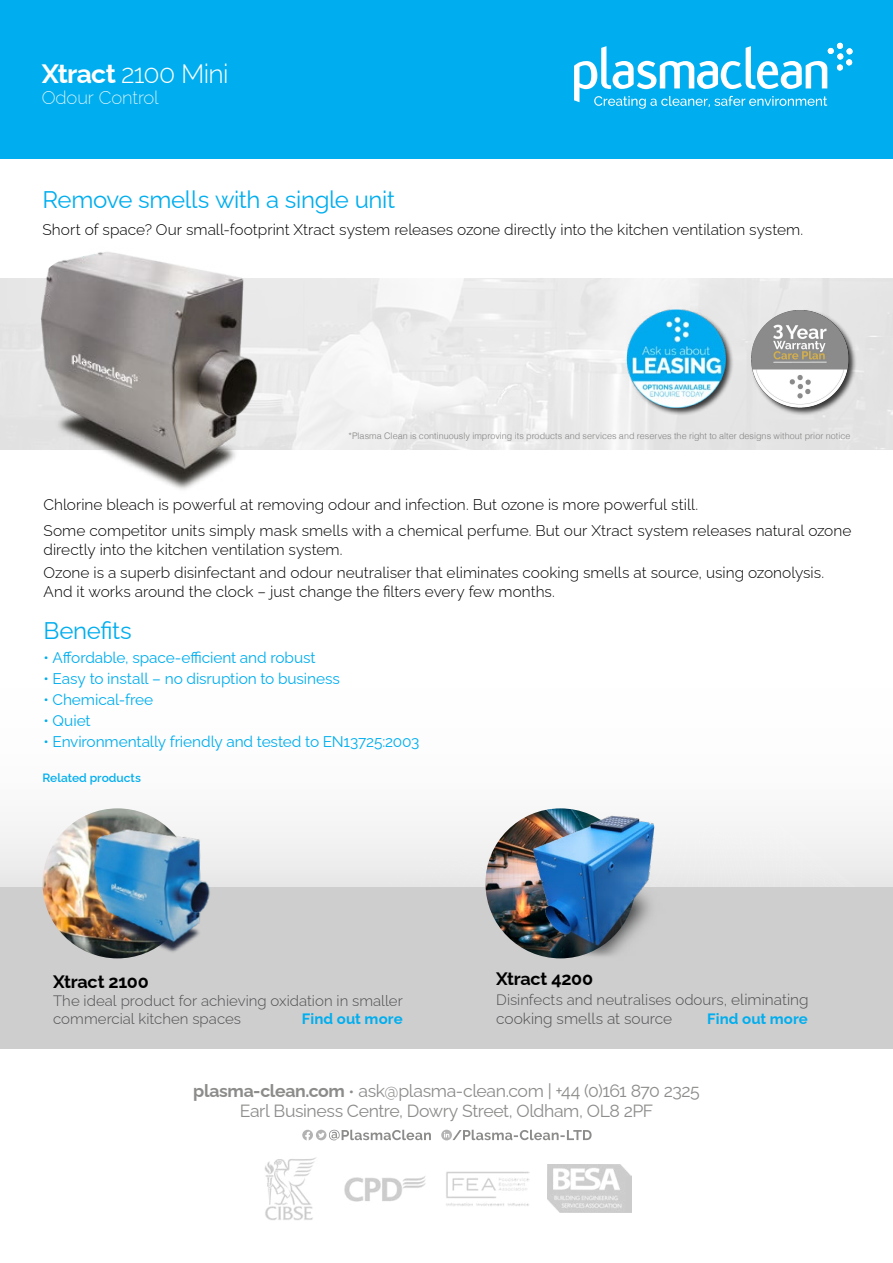
<style>
.page{position:relative;width:893px;height:1263px;background:#fff}
.page>*{position:absolute;margin:0;border:0;box-sizing:border-box;transform-origin:0 0}
.t1{font:300 26.55px "Raleway";letter-spacing:-.03em;color:#fff}
.t2{font:24px "Raleway";letter-spacing:-.015em;color:#00aeef}
.t3{font:200 18.3px "Raleway";letter-spacing:-.005em;color:#fff}
.t4{font:700 18px "Raleway";letter-spacing:-.015em;color:#000}
.t5{font:17.7px/20.2px "Raleway";letter-spacing:-.025em;color:#8c8c8b;text-align:center}
.t6{font:300 15.45px/25.5px "Raleway";color:#000}
.t7{font:15.45px "Raleway";letter-spacing:-.005em;color:#00aeef}
.t8{font:300 15.45px "Raleway";letter-spacing:.005em;color:#4e4d50}
.t9{font:300 15px/18px "Raleway";color:#4e4d50}
.t10{font:700 15px "Raleway";letter-spacing:.005em;color:#00aeef}
.t11{font:600 12px "Raleway";color:#00aeef}
.t12{font:300 9px "Helvetica";letter-spacing:.005em;color:#838382}
.s1{font-weight:700}
.s2{font-size:15.45px}
.s3{font-weight:200}
.s4{font-size:16.95px}
</style>
<div class="page">
<div style="left:0;top:887px;width:893px;height:161px;background:#cecece"></div>
<div style="left:0;top:0;width:893px;height:158px;background:#00aeef"></div>
<svg style="left:574px;top:43px;width:279px;height:66px"></svg>
<svg style="left:260px;top:808px;width:633px;height:412px"></svg>
<img style="left:24px;top:252px;width:268px;height:238px">
<img style="left:485px;top:808px;width:150px;height:150px;border-radius:75px">
<img style="left:516px;top:813px;width:153px;height:149px">
<img style="left:43px;top:808px;width:108px;height:143px">
<img style="left:85px;top:816px;width:145px;height:143px">
<div style="left:627px;top:310px;width:107px;height:106px;background:#000;opacity:.75"></div>
<img style="left:626px;top:310px;width:101px;height:98px">
<div style="left:751px;top:310px;width:106px;height:106px;background:#000;opacity:.75"></div>
<img style="left:752px;top:310px;width:97px;height:97px">
<h1 class="t1" style="left:42px;top:53px;width:188px"><span class="s1">Xtract</span> 2100 Mini</h1>
<p class="t3" style="left:42px;top:83px;width:119px">Odour Control</p>
<h2 class="t2" style="left:43px;top:180px;width:354px">Remove smells with a single unit</h2>
<p class="t6" style="left:43px;top:215px;width:762px">Short of space? Our small-footprint Xtract system releases ozone directly into the kitchen ventilation system.</p>
<p class="t12" style="left:348px;top:428px;width:504px">*Plasma Clean is continuously improving its products and services and reserves the right to alter designs without prior notice</p>
<p class="t6" style="left:44px;top:490px;width:809px">Chlorine bleach is powerful at removing odour and infection. But ozone is more powerful still.<br>Some competitor units simply mask smells with a chemical perfume. But our Xtract system releases natural ozone</p>
<p class="t6" style="left:44px;top:537px;width:782px;line-height:22.5px">directly into the kitchen ventilation system.<br>Ozone is a superb disinfectant and odour neutraliser that eliminates cooking smells at source, using ozonolysis.</p>
<p class="t6" style="left:44px;top:577px;width:513px">And it works around the clock – just change the filters every few months.</p>
<h2 class="t2" style="left:44px;top:612px;width:90px">Benefits</h2>
<p class="t7" style="left:44px;top:646px;width:274px">• Affordable, space-efficient and robust</p>
<p class="t7" style="left:44px;top:667px;width:298px">• Easy to install – no disruption to business</p>
<p class="t7" style="left:44px;top:688px;width:111px">• Chemical-free</p>
<p class="t7" style="left:44px;top:709px;width:49px">• Quiet</p>
<p class="t7" style="left:44px;top:730px;width:377px">• Environmentally friendly and tested to EN13725:2003</p>
<p class="t11" style="left:43px;top:768px;width:100px">Related products</p>
<p class="t4" style="left:53px;top:967px;width:97px">Xtract 2100</p>
<p class="t9" style="left:53px;top:990px;width:351px">The ideal product for achieving oxidation in smaller commercial kitchen spaces</p>
<p class="t10" style="left:302px;top:1007px;width:102px">Find out more</p>
<p class="t4" style="left:496px;top:964px;width:99px">Xtract 4200</p>
<p class="t9" style="left:496px;top:988px;width:314px">Disinfects and neutralises odours, <span class="s2">eliminating</span></p>
<p class="t8" style="left:496px;top:1006px;width:178px">cooking smells at source</p>
<p class="t10" style="left:707px;top:1007px;width:102px">Find out more</p>
<p class="t5" style="left:193px;top:1078px;width:508px"><span class="s1">plasma-clean.com</span> <span class="s3">•</span> ask<span class="s4">@</span>plasma-clean.com | +44 (0)161 870 2325<br>Earl Business Centre, Dowry Street, Oldham, OL8 2PF</p>
</div>
